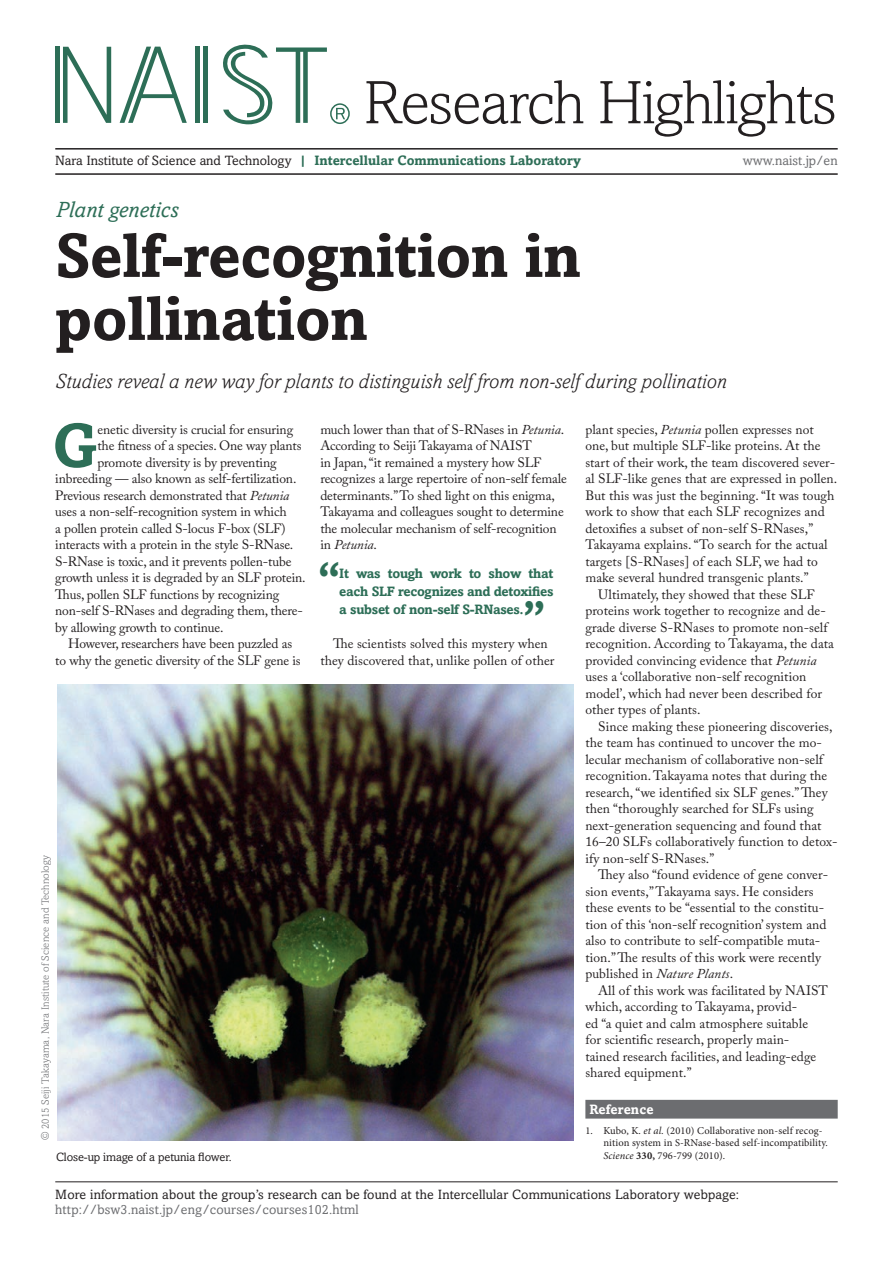
<style>
.page{position:relative;width:893px;height:1263px;background:#fff}
.page>*{position:absolute;margin:0;border:0;box-sizing:border-box;transform-origin:0 0}
.t1{font:300 61.65px "Amasis MT Pro";letter-spacing:-.02em;color:#231f20}
.t2{font:700 61.5px/63px "Amasis MT Pro";letter-spacing:-.01em;color:#231f20}
.Body_drop{font:700 61.05px "Amasis MT Pro";color:#2d6e57}
.t3{font:700 43.5px "Amasis MT Pro";color:#2d6e57}
.Section_name{font:italic 22.5px "Amasis MT Pro";color:#2d6e57}
.t4{font:italic 300 21px "Amasis MT Pro";color:#231f20}
.body{font:13.5px/16.5px "Adobe Caslon Pro";letter-spacing:.005em;color:#231f20}
.Body_drop-2{font:13.5px "Adobe Caslon Pro";letter-spacing:-.01em;color:#231f20}
.Bottom_Body{font:13.5px "Amasis MT Pro";letter-spacing:.01em;color:#231f20}
.Paragraph_Style_1{font:700 13.5px/18px "Amasis MT Pro";letter-spacing:-.02em;color:#2d6e57;text-align:justify}
.Paragraph_Style_1-2{font:700 13.5px "Amasis MT Pro";color:#2d6e57}
.Webpage{font:13.5px "Amasis MT Pro";letter-spacing:.01em;color:#6c6d70}
.Referene_head{font:700 13.5px "Amasis MT Pro";letter-spacing:.01em;color:#fff}
.Fig_caption_no-rule{font:12px "Amasis MT Pro";letter-spacing:-.01em;color:#231f20}
.t5{font:10.5px/12.6px "Minion Pro";letter-spacing:.01em;color:#231f20}
.Credit{font:300 10.5px "Amasis MT Pro";letter-spacing:.01em;color:#6c6d70}
.s1{font-weight:400;color:#231f20}
.s2{font-style:italic}
.s3{font-weight:700}
</style>
<div class="page">
<div style="left:585px;top:1100px;width:253px;height:18px;background:#6c6d70"></div>
<img style="left:58px;top:685px;width:515px;height:455px">
<hr style="left:55px;top:1181px;width:783px;height:1px;background:#231f20">
<hr style="left:55px;top:173px;width:783px;height:2px;background:#231f20">
<hr style="left:55px;top:148px;width:783px;height:2px;background:#231f20">
<div style="left:203px;top:47px;width:5px;height:76px;background:#2d6e57"></div>
<div style="left:195px;top:47px;width:5px;height:76px;background:#2d6e57"></div>
<svg style="left:63px;top:47px;width:48px;height:76px"></svg>
<svg style="left:223px;top:44px;width:104px;height:80px"></svg>
<svg style="left:120px;top:47px;width:67px;height:76px"></svg>
<div style="left:55px;top:47px;width:5px;height:76px;background:#2d6e57"></div>
<svg style="left:336px;top:108px;width:9px;height:11px"></svg>
<div style="left:330px;top:103px;width:20px;height:21px;border:2px solid #2d6e57;border-radius:50%"></div>
<p class="t1" style="left:364px;top:67px;width:475px">Research Highlights</p>
<p class="Paragraph_Style_1-2" style="left:55px;top:153px;width:527px"><span class="s1">Nara Institute of Science and Technology</span> | Intercellular Communications Laboratory</p>
<p class="Webpage" style="left:743px;top:153px;width:96px">www.naist.jp/en</p>
<p class="Section_name" style="left:56px;top:197px;width:124px">Plant genetics</p>
<p class="t2" style="left:55px;top:224px;width:527px">Self-recognition in pollination</p>
<p class="t4" style="left:55px;top:370px;width:673px">Studies reveal a new way for plants to distinguish self from non-self during pollination</p>
<p class="Body_drop" style="left:52px;top:408px;width:47px">G</p>
<p class="Body_drop-2" style="left:97px;top:421px;width:197px">enetic diversity is crucial for ensuring</p>
<p class="body" style="left:320px;top:421px;width:248px">much lower than that of S-RNases in <span class="s2">Petunia</span>.<br>According to Seiji Takayama of NAIST<br>in Japan, “it remained a mystery how SLF recognizes a large repertoire of non-self female determinants.” To shed light on this enigma, Takayama and colleagues sought to determine the molecular mechanism of self-recognition in <span class="s2">Petunia</span>.</p>
<p class="body" style="left:585px;top:421px;width:253px">plant species, <span class="s2">Petunia</span> pollen expresses not one, but multiple SLF-like proteins. At the start of their work, the team discovered sever&shy;al SLF-like genes that are expressed in pollen.<br>But this was just the beginning. “It was tough work to show that each SLF recognizes and detoxifies a subset of non-self S-RNases,” Takayama explains. “To search for the actual targets [S-RNases] of each SLF, we had to make several hundred transgenic plants.”</p>
<p class="body" style="left:585px;top:586px;width:250px;text-indent:13px">Ultimately, they showed that these SLF proteins work together to recognize and de&shy;grade diverse S-RNases to promote non-self recognition. According to Takayama, the data provided convincing evidence that <span class="s2">Petunia </span>uses a ‘collaborative non-self recognition model’, which had never been described for other types of plants.</p>
<p class="body" style="left:585px;top:718px;width:254px;text-indent:13px">Since making these pioneering discoveries, the team has continued to uncover the mo&shy;lecular mechanism of collaborative non-self recognition. Takayama notes that during the research, “we identified six SLF genes.” They then “thoroughly searched for SLFs using next-generation sequencing and found that 16–20 SLFs collaboratively function to detox&shy;ify non-self S-RNases.”</p>
<p class="body" style="left:585px;top:866px;width:244px;text-indent:13px">They also “found evidence of gene conver&shy;sion events,” Takayama says. He considers these events to be “essential to the constitu&shy;tion of this ‘non-self recognition’ system and also to contribute to self-compatible muta&shy;tion.” The results of this work were recently published in <span class="s2">Nature Plants</span>.</p>
<p class="body" style="left:585px;top:982px;width:244px;text-indent:13px">All of this work was facilitated by NAIST which, according to Takayama, provid-<br>ed “a quiet and calm atmosphere suitable<br>for scientific research, properly main-<br>tained research facilities, and leading-edge shared equipment.”</p>
<p class="Referene_head" style="left:589px;top:1101px;width:66px">Reference</p>
<p class="t5" style="left:603px;top:1124px;width:226px;text-indent:-18px">1. Kubo, K. <span class="s2">et al.</span> (2010) Collaborative non-self recog&shy;nition system in S-RNase-based self-incompatibility.</p>
<p class="Body_drop-2" style="left:97px;top:437px;width:206px">the fitness of a species. One way plants</p>
<p class="Body_drop-2" style="left:97px;top:454px;width:181px">promote diversity is by preventing</p>
<p class="Body_drop-2" style="left:55px;top:470px;width:243px">inbreeding — also known as self-fertilization.</p>
<p class="Body_drop-2" style="left:55px;top:487px;width:236px">Previous research demonstrated that <span class="s2">Petunia</span></p>
<p class="Body_drop-2" style="left:55px;top:503px;width:233px">uses a non-self-recognition system in which</p>
<p class="Body_drop-2" style="left:55px;top:520px;width:232px">a pollen protein called S-locus F-box (SLF)</p>
<p class="Body_drop-2" style="left:55px;top:536px;width:240px">interacts with a protein in the style S-RNase.</p>
<p class="Body_drop-2" style="left:55px;top:553px;width:238px">S-RNase is toxic, and it prevents pollen-tube</p>
<p class="Body_drop-2" style="left:55px;top:569px;width:252px">growth unless it is degraded by an SLF protein.</p>
<p class="Body_drop-2" style="left:55px;top:586px;width:226px">Thus, pollen SLF functions by recognizing</p>
<p class="Body_drop-2" style="left:55px;top:602px;width:249px">non-self S-RNases and degrading them, there-</p>
<p class="Body_drop-2" style="left:55px;top:619px;width:170px">by allowing growth to continue.</p>
<p class="body" style="left:55px;top:635px;width:247px;text-align:center">However, researchers have been puzzled as<br>to why the genetic diversity of the SLF gene is</p>
<p class="t3" style="left:317px;top:552px;width:25px">“</p>
<p class="Paragraph_Style_1" style="left:339px;top:564px;width:216px">It was tough work to show that each SLF recognizes and detoxifies a subset of non-self S-RNases.</p>
<p class="t3" style="left:522px;top:590px;width:25px">”</p>
<p class="body" style="left:320px;top:635px;width:236px;text-align:center">The scientists solved this mystery when they discovered that, unlike pollen of other</p>
<p class="Credit" style="left:39px;top:1140px;width:287px;rotate:-90deg">© 2015 Seiji Takayama, Nara Institute of Science and Technology</p>
<p class="Fig_caption_no-rule" style="left:56px;top:1150px;width:177px">Close-up image of a petunia flower.</p>
<p class="t5" style="left:603px;top:1149px;width:123px"><span class="s2">Science</span> <span class="s3">330,</span> 796-799 (2010).</p>
<p class="Bottom_Body" style="left:55px;top:1186px;width:685px">More information about the group’s research can be found at the Intercellular Communications Laboratory webpage:</p>
<p class="Webpage" style="left:55px;top:1201px;width:305px">http://bsw3.naist.jp/eng/courses/courses102.html</p>
</div>
